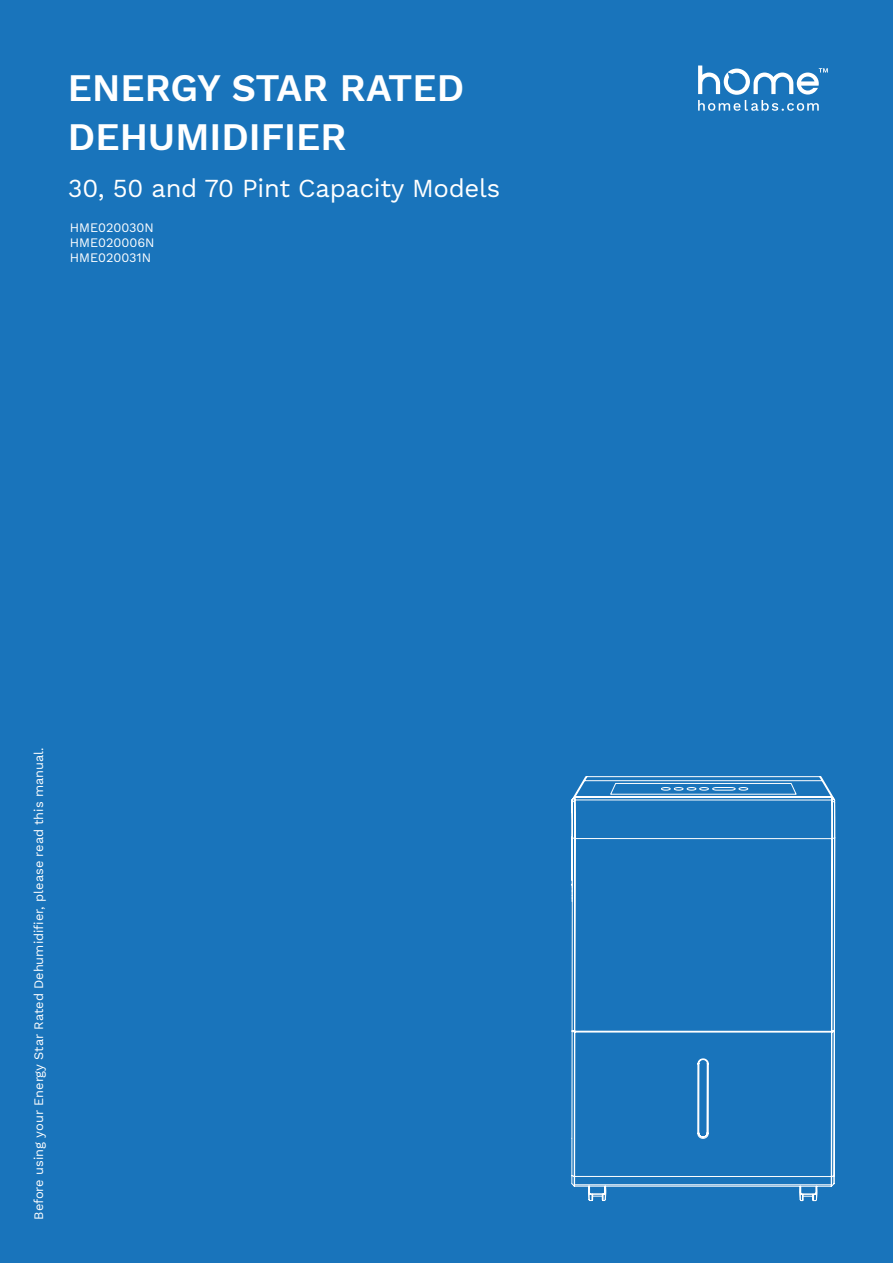
<style>
.page{position:relative;width:893px;height:1263px;background:#1974bb}
.page>*{position:absolute;margin:0;border:0;box-sizing:border-box;transform-origin:0 0}
.t1{font:600 38.25px/48.9px "Work Sans";color:#fff}
.t2{font:25.5px "Work Sans";letter-spacing:-.01em;color:#fff}
.t3{font:12.75px/14.9px "Work Sans";color:#fff;text-align:justify}
</style>
<div class="page">
<svg style="left:698px;top:66px;width:130px;height:45px"></svg>
<svg style="left:571px;top:776px;width:265px;height:426px"></svg>
<h1 class="t1" style="left:68px;top:66px;width:398px">ENERGY STAR RATED<br>DEHUMIDIFIER</h1>
<h2 class="t2" style="left:68px;top:173px;width:434px">30, 50 and 70 Pint Capacity Models</h2>
<p class="t3" style="left:70px;top:221px;width:86px">HME020030N HME020006N HME020031N</p>
<p class="t3" style="left:32px;top:1220px;width:474px;rotate:-90deg">Before using your Energy Star Rated Dehumidifier, please read this manual.</p>
</div>
